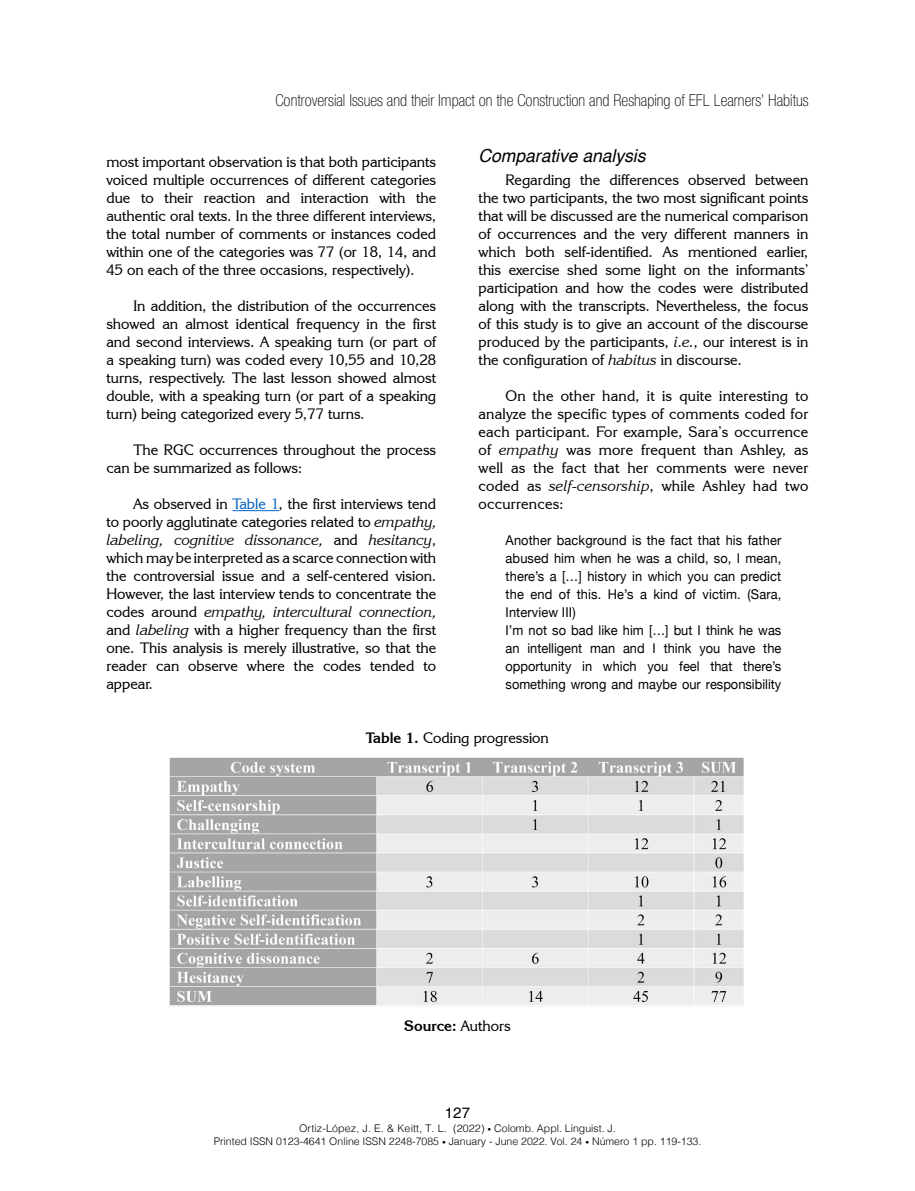
<style>
.page{position:relative;width:915px;height:1191px;background:#fff}
.page>*{position:absolute;margin:0;border:0;box-sizing:border-box;transform-origin:0 0}
.t1{font:italic 18px "Helvetica";color:#000}
.t2{font:100 condensed 16.5px "Helvetica Neue LT Pro";color:#000}
.t3{font:15px/18px "Korinna IT Cby BT";color:#000;text-align:justify}
.t4{font:700 15px "Korinna IT Cby BT";color:#000}
.t5{font:15px "Helvetica";color:#000}
.t6{font:13.5px/18px "Helvetica Neue";color:#000;scale:.95 1}
.t7{font:300 10.5px/12.6px "Helvetica";color:#000;text-align:center}
.s1{color:#0563c1}
.s2{font-style:italic}
.s3{font-weight:700}
.s4{font-weight:400}
.s5{font-size:7.5px}
</style>
<div class="page">
<hr style="left:232px;top:510px;width:47px;height:1px;background:#0563c1">
<img style="left:170px;top:758px;width:573px;height:249px">
<p class="t2" style="left:275px;top:91px;width:534px">Controversial Issues and their Impact on the Construction and Reshaping of EFL Learners’ Habitus</p>
<p class="t3" style="left:106px;top:152px;width:331px">most important observation is that both participants voiced multiple occurrences of different categories due to their reaction and interaction with the authentic oral texts. In the three different interviews, the total number of comments or instances coded within one of the categories was 77 (or 18, 14, and 45 on each of the three occasions, respectively).</p>
<p class="t3" style="left:106px;top:296px;width:331px;text-indent:27px">In addition, the distribution of the occurrences showed an almost identical frequency in the first and second interviews. A speaking turn (or part of a speaking turn) was coded every 10,55 and 10,28 turns, respectively. The last lesson showed almost double, with a speaking turn (or part of a speaking turn) being categorized every 5,77 turns.</p>
<p class="t3" style="left:106px;top:440px;width:331px;text-indent:27px">The RGC occurrences throughout the process can be summarized as follows:</p>
<p class="t3" style="left:106px;top:494px;width:331px;text-indent:27px">As observed in <span class="s1">Table 1</span>, the first interviews tend to poorly agglutinate categories related to <span class="s2">empathy, labeling, cognitive dissonance,</span> and <span class="s2">hesitancy</span>, which may be interpreted as a scarce connection with the controversial issue and a self-centered vision.<br>However, the last interview tends to concentrate the codes around <span class="s2">empathy, intercultural connection, </span>and <span class="s2">labeling</span> with a higher frequency than the first one. This analysis is merely illustrative, so that the reader can observe where the codes tended to appear.</p>
<p class="t1" style="left:478px;top:142px;width:168px">Comparative analysis</p>
<p class="t3" style="left:478px;top:170px;width:331px;text-indent:27px">Regarding the differences observed between the two participants, the two most significant points that will be discussed are the numerical comparison of occurrences and the very different manners in which both self-identified. As mentioned earlier, this exercise shed some light on the informants’ participation and how the codes were distributed along with the transcripts. Nevertheless, the focus of this study is to give an account of the discourse produced by the participants, <span class="s2">i.e.</span>, our interest is in the configuration of <span class="s2">habitus</span> in discourse.</p>
<p class="t3" style="left:478px;top:386px;width:331px;text-indent:27px">On the other hand, it is quite interesting to analyze the specific types of comments coded for each participant. For example, Sara’s occurrence of <span class="s2">empathy</span> was more frequent than Ashley, as well as the fact that her comments were never coded as <span class="s2">self-censorship</span>, while Ashley had two occurrences:</p>
<p class="t6" style="left:505px;top:532px;width:292px">Another background is the fact that his father abused him when he was a child, so, I mean, there’s a […] history in which you can predict the end of this. He’s a kind of victim. (Sara, Interview III)<br>I’m not so bad like him […] but I think he was an intelligent man and I think you have the opportunity in which you feel that there’s something wrong and maybe our responsibility</p>
<p class="t3" style="left:366px;top:728px;width:184px"><span class="s3">Table 1.</span> Coding progression</p>
<p class="t4" style="left:404px;top:1016px;width:108px">Source: <span class="s4">Authors</span></p>
<p class="t5" style="left:445px;top:1100px;width:27px">127</p>
<p class="t7" style="left:213px;top:1121px;width:489px">Ortiz-López, J. E. &amp; Keitt, T. L. (2022) <span class="s5">•</span> Colomb. Appl. Linguist. J.<br>Printed ISSN 0123-4641 Online ISSN 2248-7085 <span class="s5">•</span> January - June 2022. Vol. 24 <span class="s5">•</span> Número 1 pp. 119-133.</p>
</div>
